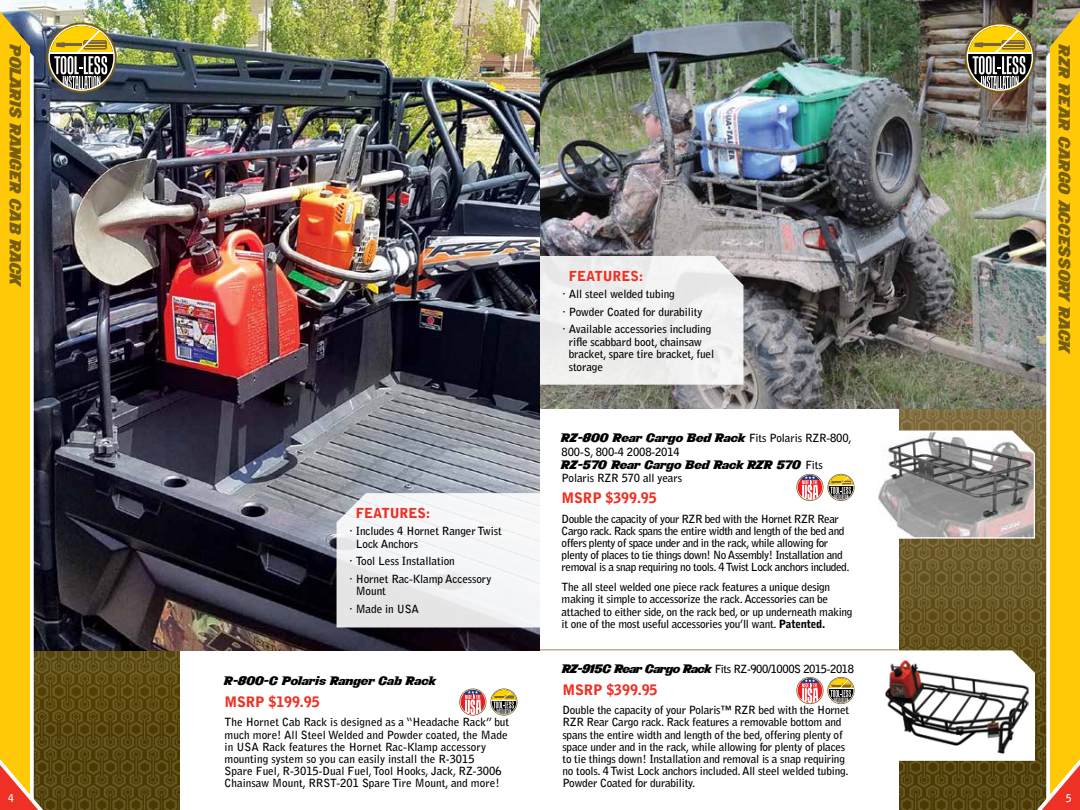
<style>
.page{position:relative;width:1080px;height:810px;background:#fff}
.page>*{position:absolute;margin:0;border:0;box-sizing:border-box;transform-origin:0 0}
.t1{font:21.25px "New Yorkto Las Vegas";color:#765d13;scale:.87 1}
.t2{font:16.25px "New Yorkto Las Vegas";color:#000;scale:.87 1}
.t3{font:900 14.38px "Bell Gothic Std";letter-spacing:-.01em;color:#ee3124}
.t4{font:900 13.75px "Bell Gothic Std";letter-spacing:-.01em;color:#ee3124}
.t5{font:700 11.25px/12.1px "Bell Gothic Std";letter-spacing:-.02em;color:#000}
.t6{font:700 11.25px/12.1px "Bell Gothic Std";color:#000}
.t7{font:700 11.25px/12.1px "Bell Gothic Std";letter-spacing:-.04em;color:#000}
.t8{font:700 10.62px "Bell Gothic Std";color:#fff}
.s1{font-family:"Bell Gothic Std";font-weight:700;font-size:11.25px}
.s2{font-weight:900}
.s3{font-family:"New Yorkto Las Vegas";font-weight:400;font-size:16.25px}
</style>
<div class="page">
<img style="left:43px;top:651px;width:137px;height:159px">
<img style="left:540px;top:0;width:540px;height:408px">
<svg style="left:540px;top:256px;width:203px;height:129px"></svg>
<svg style="left:796px;top:474px;width:27px;height:27px"></svg>
<svg style="left:797px;top:475px;width:26px;height:25px"></svg>
<div style="left:798px;top:475px;width:24px;height:25px;background:#ed1d24;border-radius:50%"></div>
<svg style="left:800px;top:475px;width:19px;height:25px"></svg>
<svg style="left:827px;top:474px;width:28px;height:27px"></svg>
<svg style="left:828px;top:475px;width:26px;height:25px"></svg>
<svg style="left:829px;top:475px;width:24px;height:25px"></svg>
<hr style="left:540px;top:649px;width:358px;height:1px;background:#af9d78">
<svg style="left:796px;top:677px;width:27px;height:27px"></svg>
<svg style="left:797px;top:678px;width:26px;height:25px"></svg>
<div style="left:798px;top:678px;width:24px;height:25px;background:#ed1d24;border-radius:50%"></div>
<svg style="left:800px;top:678px;width:19px;height:25px"></svg>
<svg style="left:827px;top:677px;width:28px;height:27px"></svg>
<svg style="left:828px;top:678px;width:26px;height:25px"></svg>
<svg style="left:829px;top:678px;width:24px;height:25px"></svg>
<img style="left:9px;top:0;width:531px;height:651px">
<svg style="left:337px;top:493px;width:203px;height:135px"></svg>
<svg style="left:459px;top:689px;width:27px;height:27px"></svg>
<svg style="left:460px;top:689px;width:26px;height:26px"></svg>
<div style="left:461px;top:690px;width:24px;height:24px;background:#ed1d24;border-radius:50%"></div>
<svg style="left:463px;top:690px;width:19px;height:25px"></svg>
<svg style="left:490px;top:689px;width:28px;height:27px"></svg>
<svg style="left:491px;top:689px;width:26px;height:26px"></svg>
<svg style="left:492px;top:690px;width:24px;height:24px"></svg>
<svg style="left:46px;top:22px;width:71px;height:71px"></svg>
<svg style="left:48px;top:24px;width:67px;height:67px"></svg>
<svg style="left:50px;top:26px;width:63px;height:64px;background:#948952"></svg>
<hr style="left:49px;top:53px;width:65px;height:1px;background:#fff">
<svg style="left:0;top:11px;width:43px;height:799px;background:#d0a92b"></svg>
<img style="left:876px;top:11px;width:204px;height:799px">
<h1 class="t1" style="left:27px;top:45px;width:281px;rotate:90deg">POLARIS RANGER CAB RACK</h1>
<h1 class="t1" style="left:1076px;top:45px;width:358px;rotate:90deg">RZR REAR CARGO ACCESSORY RACK</h1>
<p class="t4" style="left:569px;top:268px;width:76px">FEATURES:</p>
<p class="t5" style="left:562px;top:285px;width:150px;line-height:17.5px">· All steel welded tubing<br>· Powder Coated for durability<br>· Available accessories including</p>
<p class="t5" style="left:569px;top:335px;width:147px;line-height:12.5px">rifle scabbard boot, chainsaw bracket, spare tire bracket, fuel storage</p>
<p class="t4" style="left:356px;top:505px;width:76px">FEATURES:</p>
<p class="t5" style="left:356px;top:525px;width:148px;line-height:12.5px;text-indent:-6px">· Includes 4 Hornet Ranger Twist<br>Lock Anchors</p>
<p class="t5" style="left:350px;top:552px;width:144px;line-height:17.5px">· Tool Less Installation<br>· Hornet Rac-Klamp Accessory</p>
<p class="t5" style="left:350px;top:582px;width:71px;line-height:17.5px;text-indent:6px">Mount<br>· Made in USA</p>
<h2 class="t2" style="left:225px;top:672px;width:244px">R-800-C Polaris Ranger Cab Rack</h2>
<p class="t3" style="left:225px;top:693px;width:97px">MSRP $199.95</p>
<p class="t6" style="left:225px;top:716px;width:286px">The Hornet Cab Rack is designed as a “Headache Rack” but much more! All Steel Welded and Powder coated, the Made in USA Rack features the Hornet Rac-Klamp accessory mounting system so you can easily install the R-3015<br>Spare Fuel, R-3015-Dual Fuel, Tool Hooks, Jack, RZ-3006<br>Chainsaw Mount, RRST-201 Spare Tire Mount, and more!</p>
<h2 class="t2" style="left:562px;top:429px;width:335px">RZ-800 Rear Cargo Bed Rack <span class="s1">Fits Polaris RZR-800,</span></h2>
<p class="t5" style="left:562px;top:445px;width:120px">800-S, 800-4 2008-2014</p>
<h2 class="t2" style="left:562px;top:456px;width:302px">RZ-570 Rear Cargo Bed Rack RZR 570 <span class="s1">Fits</span></h2>
<p class="t5" style="left:562px;top:472px;width:122px">Polaris RZR 570 all years</p>
<p class="t3" style="left:562px;top:490px;width:97px">MSRP $399.95</p>
<p class="t7" style="left:562px;top:513px;width:289px">Double the capacity of your RZR bed with the Hornet RZR Rear Cargo rack. Rack spans the entire width and length of the bed and offers plenty of space under and in the rack, while allowing for plenty of places to tie things down! No Assembly! Installation and removal is a snap requiring no tools. 4 Twist Lock anchors included.</p>
<p class="t5" style="left:562px;top:581px;width:292px">The all steel welded one piece rack features a unique design making it simple to accessorize the rack. Accessories can be attached to either side, on the rack bed, or up underneath making it one of the most useful accessories you’ll want. <span class="s2">Patented.</span></p>
<p class="t5" style="left:562px;top:663px;width:293px"><span class="s3">RZ-915C Rear Cargo Rack</span> Fits RZ-900/1000S 2015-2018</p>
<p class="t3" style="left:562px;top:681px;width:97px">MSRP $399.95</p>
<p class="t5" style="left:562px;top:704px;width:288px">Double the capacity of your Polaris™ RZR bed with the Hornet RZR Rear Cargo rack. Rack features a removable bottom and spans the entire width and length of the bed, offering plenty of space under and in the rack, while allowing for plenty of places to tie things down! Installation and removal is a snap requiring no tools. 4 Twist Lock anchors included. All steel welded tubing.<br>Powder Coated for durability.</p>
<p class="t8" style="left:8px;top:791px;width:7px">4</p>
<p class="t8" style="left:1066px;top:791px;width:7px">5</p>
</div>
